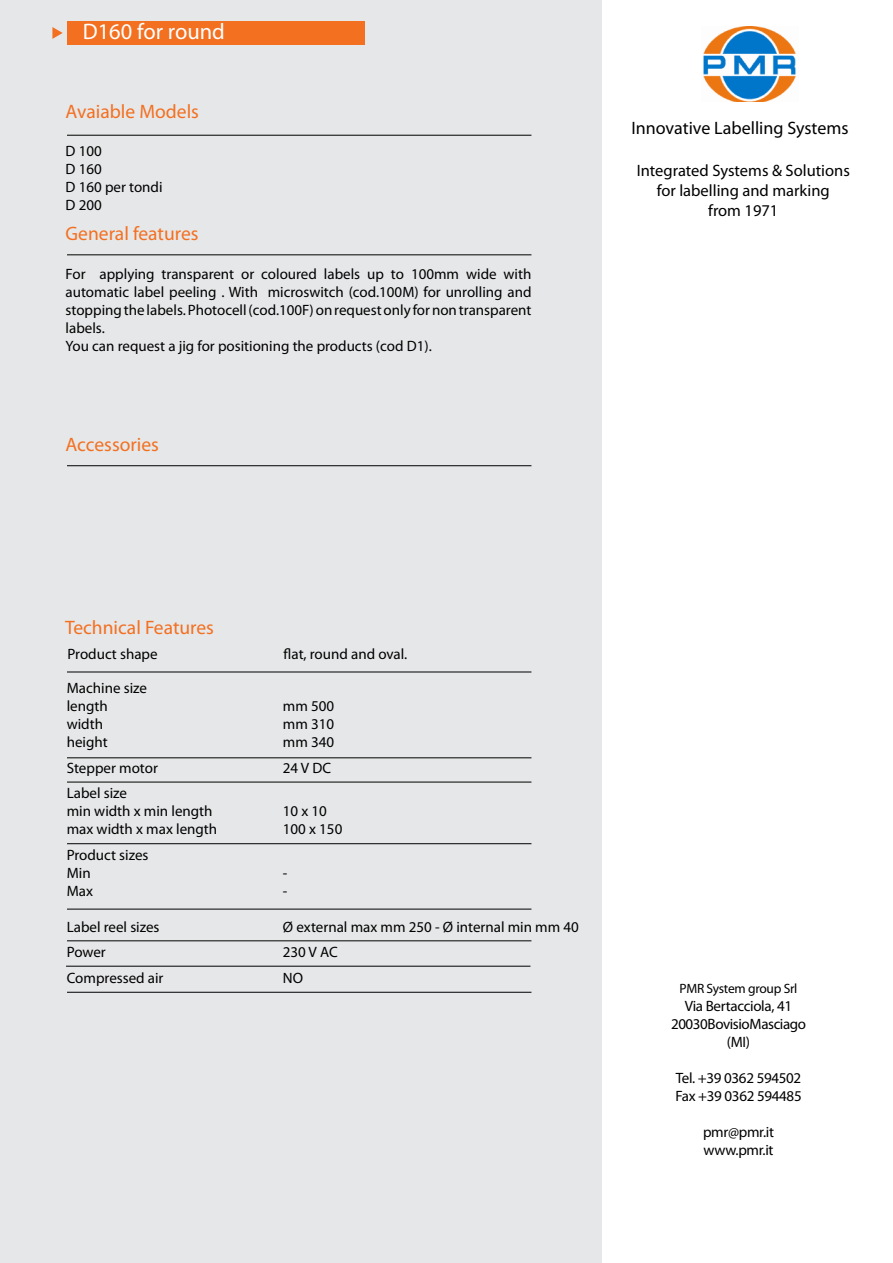
<style>
.page{position:relative;width:893px;height:1263px;background:#fff}
.page>*{position:absolute;margin:0;border:0;box-sizing:border-box;transform-origin:0 0}
.t1{font:22.5px "Myriad Pro";color:#fff}
.t2{font:19.5px "Myriad Pro";color:#f37021}
.t3{font:18px "Myriad Pro";color:#000}
.t4{font:16.5px/19.8px "Myriad Pro";color:#000;text-align:center}
.t5{font:15px/18px "Myriad Pro";color:#000}
.t6{font:15px/18px "Myriad Pro";letter-spacing:-.02em;color:#000}
.t7{font:15px/18px "Myriad Pro";letter-spacing:-.03em;color:#000;text-align:center}
.t8{font:13.5px "Myriad Pro";letter-spacing:-.02em;color:#000}
</style>
<div class="page">
<div style="left:0;top:0;width:601px;height:1263px;background:#e6e7e8"></div>
<div style="left:67px;top:21px;width:297px;height:23px;background:#f37021"></div>
<svg style="left:52px;top:27px;width:11px;height:12px"></svg>
<hr style="left:67px;top:255px;width:464px;height:1px;background:#000">
<hr style="left:67px;top:135px;width:464px;height:1px;background:#000">
<hr style="left:67px;top:465px;width:464px;height:1px;background:#000">
<hr style="left:67px;top:672px;width:464px;height:1px;background:#000">
<hr style="left:67px;top:758px;width:464px;height:1px;background:#000">
<hr style="left:67px;top:782px;width:464px;height:1px;background:#000">
<hr style="left:67px;top:843px;width:464px;height:1px;background:#000">
<hr style="left:67px;top:909px;width:464px;height:1px;background:#000">
<hr style="left:67px;top:992px;width:464px;height:1px;background:#000">
<hr style="left:67px;top:941px;width:464px;height:1px;background:#000">
<hr style="left:66px;top:966px;width:464px;height:1px;background:#000">
<img style="left:703px;top:26px;width:93px;height:76px">
<h1 class="t1" style="left:83px;top:23px;width:144px">D160 for round</h1>
<h2 class="t2" style="left:66px;top:104px;width:135px">Avaiable Models</h2>
<p class="t5" style="left:66px;top:143px;width:98px">D 100<br>D 160<br>D 160 per tondi<br>D 200</p>
<h2 class="t2" style="left:66px;top:226px;width:134px">General features</h2>
<p class="t5" style="left:66px;top:266px;width:467px">For applying transparent or coloured labels up to 100mm wide with automatic label peeling . With microswitch (cod.100M) for unrolling and stopping the labels. Photocell (cod.100F) on request only for non transparent labels.<br>You can request a jig for positioning the products (cod D1).</p>
<h2 class="t2" style="left:66px;top:437px;width:95px">Accessories</h2>
<p class="t3" style="left:631px;top:121px;width:219px">Innovative Labelling Systems</p>
<p class="t4" style="left:636px;top:162px;width:215px">Integrated Systems &amp; Solutions for labelling and marking<br>from 1971</p>
<h2 class="t2" style="left:65px;top:620px;width:150px">Technical Features</h2>
<p class="t5" style="left:67px;top:647px;width:92px">Product shape</p>
<p class="t5" style="left:291px;top:647px;width:117px">at, round and oval.</p>
<p class="t5" style="left:67px;top:680px;width:82px">Machine size length</p>
<p class="t5" style="left:283px;top:698px;width:53px">mm 500</p>
<p class="t5" style="left:67px;top:716px;width:38px">width</p>
<p class="t5" style="left:283px;top:716px;width:53px">mm 310</p>
<p class="t5" style="left:67px;top:734px;width:42px">height</p>
<p class="t5" style="left:283px;top:734px;width:53px">mm 340</p>
<p class="t5" style="left:67px;top:760px;width:93px">Stepper motor</p>
<p class="t5" style="left:283px;top:760px;width:50px">24 V DC</p>
<p class="t5" style="left:67px;top:785px;width:147px">Label size<br>min width x min length</p>
<p class="t5" style="left:283px;top:803px;width:46px">10 x 10</p>
<p class="t5" style="left:67px;top:821px;width:152px">max width x max length</p>
<p class="t5" style="left:283px;top:821px;width:61px">100 x 150</p>
<p class="t5" style="left:67px;top:847px;width:83px">Product sizes<br>Min</p>
<p class="t5" style="left:283px;top:865px;width:6px">-</p>
<p class="t5" style="left:67px;top:883px;width:28px">Max</p>
<p class="t5" style="left:283px;top:883px;width:6px">-</p>
<p class="t5" style="left:67px;top:919px;width:94px">Label reel sizes</p>
<p class="t5" style="left:283px;top:919px;width:297px">Ø external max mm 250 - Ø internal min mm 40</p>
<p class="t5" style="left:67px;top:944px;width:41px">Power</p>
<p class="t5" style="left:283px;top:944px;width:56px">230 V AC</p>
<p class="t5" style="left:67px;top:970px;width:98px">Compressed air</p>
<p class="t5" style="left:283px;top:970px;width:22px">NO</p>
<p class="t8" style="left:679px;top:983px;width:119px">PMR System group Srl</p>
<p class="t7" style="left:671px;top:998px;width:136px">Via Bertacciola, 41<br>20030 Bovisio Masciago (MI)</p>
<p class="t6" style="left:675px;top:1070px;width:128px">Tel. +39 0362 594502<br>Fax +39 0362 594485</p>
<p class="t6" style="left:703px;top:1124px;width:73px">pmr@pmr.it www.pmr.it</p>
</div>
